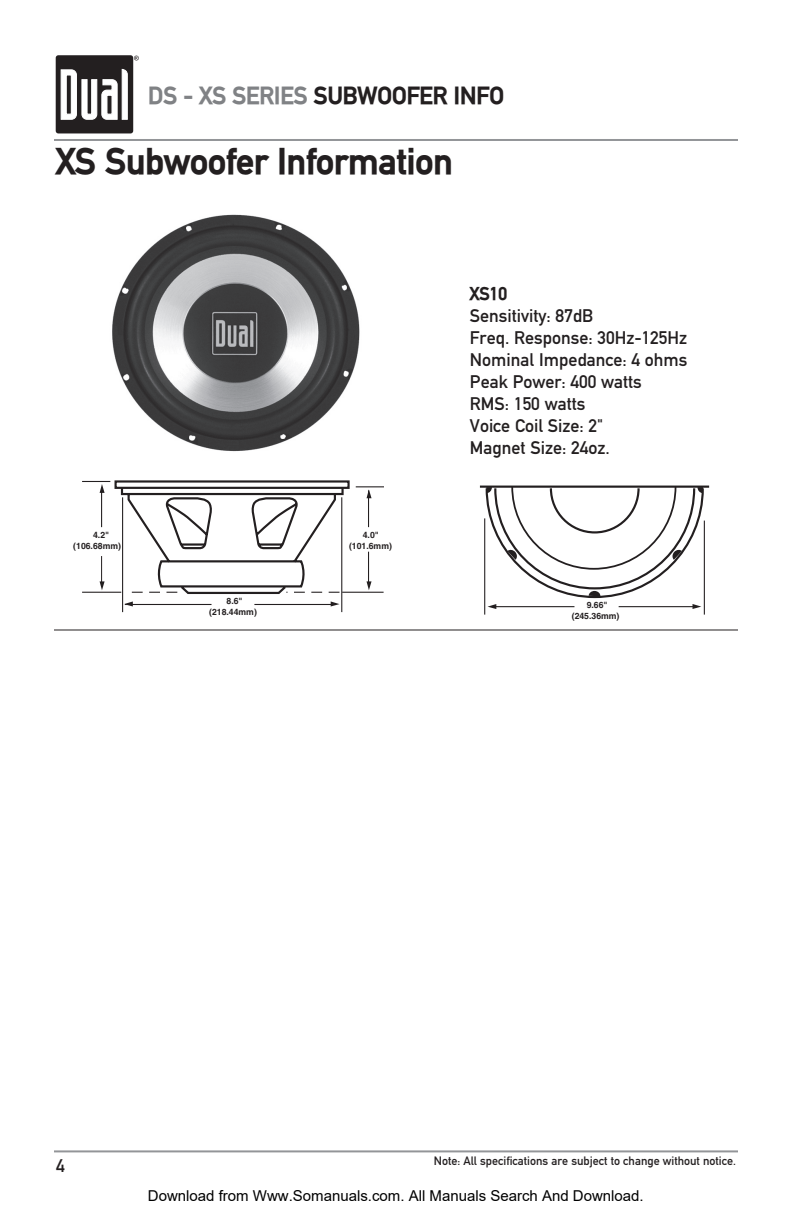
<style>
.page{position:relative;width:792px;height:1224px;background:#fff}
.page>*{position:absolute;margin:0;border:0;box-sizing:border-box;transform-origin:0 0}
.t1{font:700 36px "DIN Mittelschrift";color:#231f20}
.t2{font:700 24px "DIN Mittelschrift";color:#231f20}
.t3{font:18px/22px "DIN Mittelschrift";color:#231f20}
.t4{font:700 18px "DIN Mittelschrift";color:#231f20}
.t5{font:15px "Arial";color:#000}
.t6{font:12px "DIN Mittelschrift";color:#231f20}
.t7{font:700 8.8px/10.8px "Helvetica";color:#231f20;text-align:center}
.s1{color:#808285}
</style>
<div class="page">
<hr style="left:54px;top:1150px;width:684px;height:2px;background:#939598">
<hr style="left:54px;top:139px;width:684px;height:2px;background:#939598">
<div style="left:56px;top:55px;width:77px;height:78px;background:#231f20;border-radius:3px"></div>
<svg style="left:60px;top:68px;width:68px;height:52px"></svg>
<svg style="left:134px;top:56px;width:5px;height:4px"></svg>
<hr style="left:122px;top:497px;width:1px;height:115px;background:#231f20">
<hr style="left:254px;top:604px;width:79px;height:1px;background:#231f20">
<svg style="left:331px;top:601px;width:9px;height:6px"></svg>
<hr style="left:125px;top:604px;width:87px;height:1px;background:#231f20">
<svg style="left:124px;top:601px;width:9px;height:6px"></svg>
<hr style="left:484px;top:518px;width:1px;height:97px;background:#231f20">
<svg style="left:82px;top:480px;width:302px;height:115px"></svg>
<hr style="left:341px;top:497px;width:1px;height:115px;background:#231f20">
<hr style="left:704px;top:521px;width:1px;height:94px;background:#231f20">
<svg style="left:479px;top:485px;width:231px;height:124px"></svg>
<hr style="left:494px;top:606px;width:80px;height:1px;background:#231f20">
<hr style="left:619px;top:606px;width:78px;height:1px;background:#231f20">
<hr style="left:54px;top:629px;width:684px;height:1px;background:#231f20">
<img style="left:112px;top:214px;width:248px;height:238px">
<h2 class="t2" style="left:148px;top:82px;width:357px"><span class="s1">DS - XS SERIES</span> SUBWOOFER INFO</h2>
<h1 class="t1" style="left:56px;top:141px;width:398px">XS Subwoofer Information</h1>
<p class="t7" style="left:73px;top:530px;width:49px;text-align:left;text-indent:20px">4.2" (106.68mm)</p>
<p class="t7" style="left:349px;top:530px;width:44px">4.0" (101.6mm)</p>
<p class="t4" style="left:470px;top:283px;width:39px">XS10</p>
<p class="t3" style="left:470px;top:305px;width:219px">Sensitivity: 87dB<br>Freq. Response: 30Hz-125Hz<br>Nominal Impedance: 4 ohms<br>Peak Power: 400 watts<br>RMS: 150 watts<br>Voice Coil Size: 2"<br>Magnet Size: 24oz.</p>
<p class="t7" style="left:209px;top:595px;width:49px">8.6" (218.44mm)</p>
<p class="t7" style="left:572px;top:600px;width:49px">9.66" (245.36mm)</p>
<p class="t3" style="left:56px;top:1155px;width:10px">4</p>
<p class="t6" style="left:434px;top:1154px;width:304px">Note: All specifications are subject to change without notice.</p>
<p class="t5" style="left:148px;top:1187px;width:497px">Download from Www.Somanuals.com. All Manuals Search And Download.</p>
</div>
